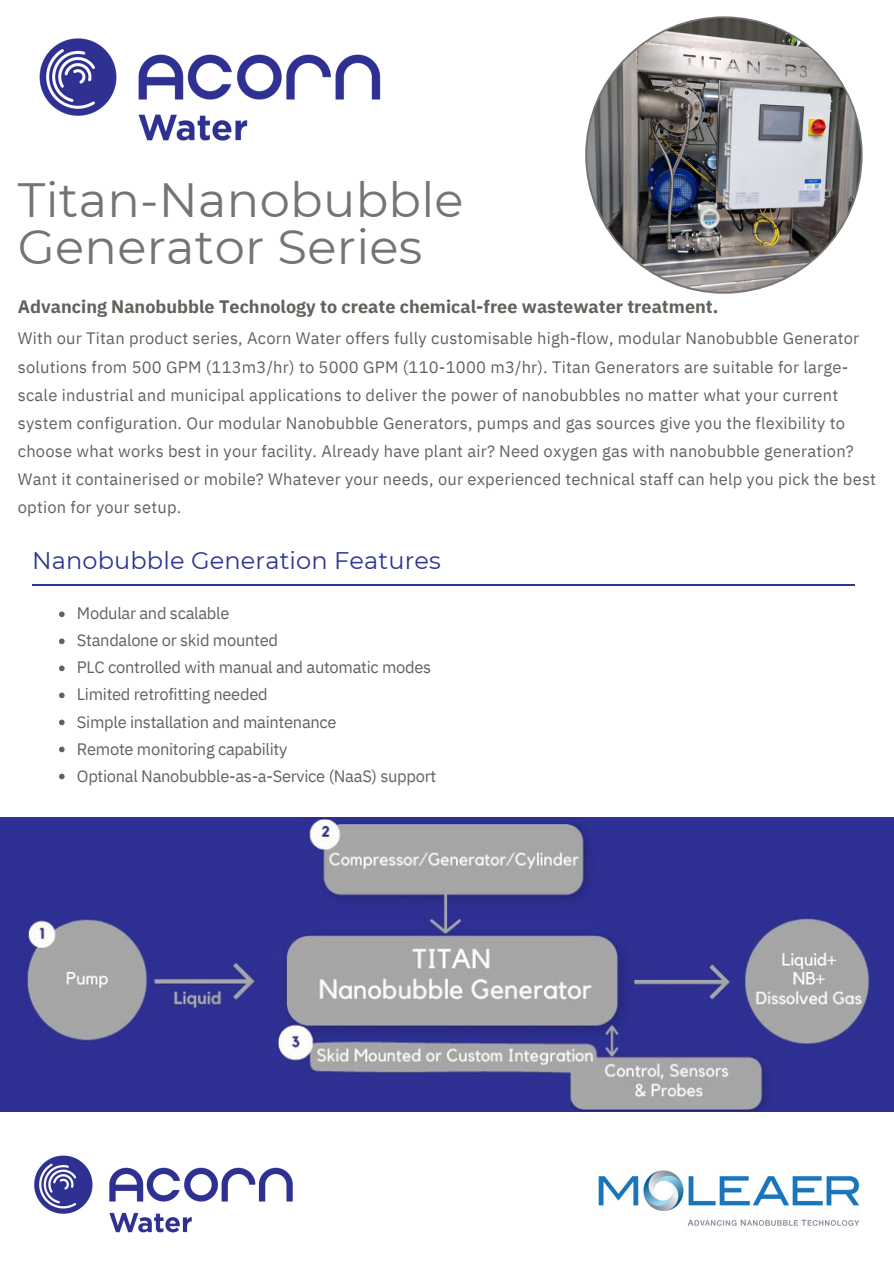
<style>
.page{position:relative;width:894px;height:1264px;background:#fff}
.page>*{position:absolute;margin:0;border:0;box-sizing:border-box;transform-origin:0 0}
.t1{font:48px "Montserrat";letter-spacing:.005em;color:#737474}
.t2{font:24px "Montserrat";letter-spacing:.005em;color:#2f3590}
.t3{font:700 18px "IBM Plex Sans";color:#62625d}
.t4{font:16.5px/28.2px "IBM Plex Sans";letter-spacing:.015em;color:#62625d}
.t5{font:16.5px "IBM Plex Sans";letter-spacing:-.02em;color:#62625d}
</style>
<div class="page">
<svg style="left:585px;top:16px;width:277px;height:278px"></svg>
<img style="left:587px;top:18px;width:273px;height:273px">
<hr style="left:32px;top:584px;width:821px;height:2px;background:#2f3590">
<img style="left:0;top:817px;width:893px;height:294px">
<img style="left:598px;top:1170px;width:262px;height:56px">
<img style="left:34px;top:1155px;width:259px;height:78px">
<img style="left:39px;top:38px;width:342px;height:103px">
<svg style="left:59px;top:611px;width:6px;height:6px"></svg>
<svg style="left:59px;top:638px;width:6px;height:6px"></svg>
<svg style="left:59px;top:665px;width:6px;height:6px"></svg>
<svg style="left:59px;top:692px;width:6px;height:6px"></svg>
<svg style="left:59px;top:719px;width:6px;height:6px"></svg>
<svg style="left:59px;top:746px;width:6px;height:6px"></svg>
<svg style="left:59px;top:773px;width:6px;height:6px"></svg>
<p class="t1" style="left:18px;top:170px;width:447px">Titan-Nanobubble</p>
<p class="t1" style="left:18px;top:217px;width:406px">Generator Series</p>
<p class="t3" style="left:18px;top:294px;width:701px">Advancing Nanobubble Technology to create chemical-free wastewater treatment.</p>
<p class="t4" style="left:18px;top:324px;width:859px">With our Titan product series, Acorn Water offers fully customisable high-flow, modular Nanobubble Generator solutions from 500 GPM (113m3/hr) to 5000 GPM (110-1000 m3/hr). Titan Generators are suitable for large&shy;scale industrial and municipal applications to deliver the power of nanobubbles no matter what your current system configuration. Our modular Nanobubble Generators, pumps and gas sources give you the flexibility to choose what works best in your facility. Already have plant air? Need oxygen gas with nanobubble generation?<br>Want it containerised or mobile? Whatever your needs, our experienced technical staff can help you pick the best option for your setup.</p>
<p class="t2" style="left:32px;top:545px;width:410px">Nanobubble Generation Features</p>
<p class="t5" style="left:77px;top:602px;width:154px">Modular and scalable</p>
<p class="t5" style="left:77px;top:629px;width:202px">Standalone or skid mounted</p>
<p class="t5" style="left:77px;top:656px;width:356px">PLC controlled with manual and automatic modes</p>
<p class="t5" style="left:77px;top:683px;width:192px">Limited retrofitting needed</p>
<p class="t5" style="left:77px;top:710px;width:261px">Simple installation and maintenance</p>
<p class="t5" style="left:77px;top:737px;width:212px">Remote monitoring capability</p>
<p class="t5" style="left:77px;top:764px;width:361px">Optional Nanobubble-as-a-Service (NaaS) support</p>
</div>
